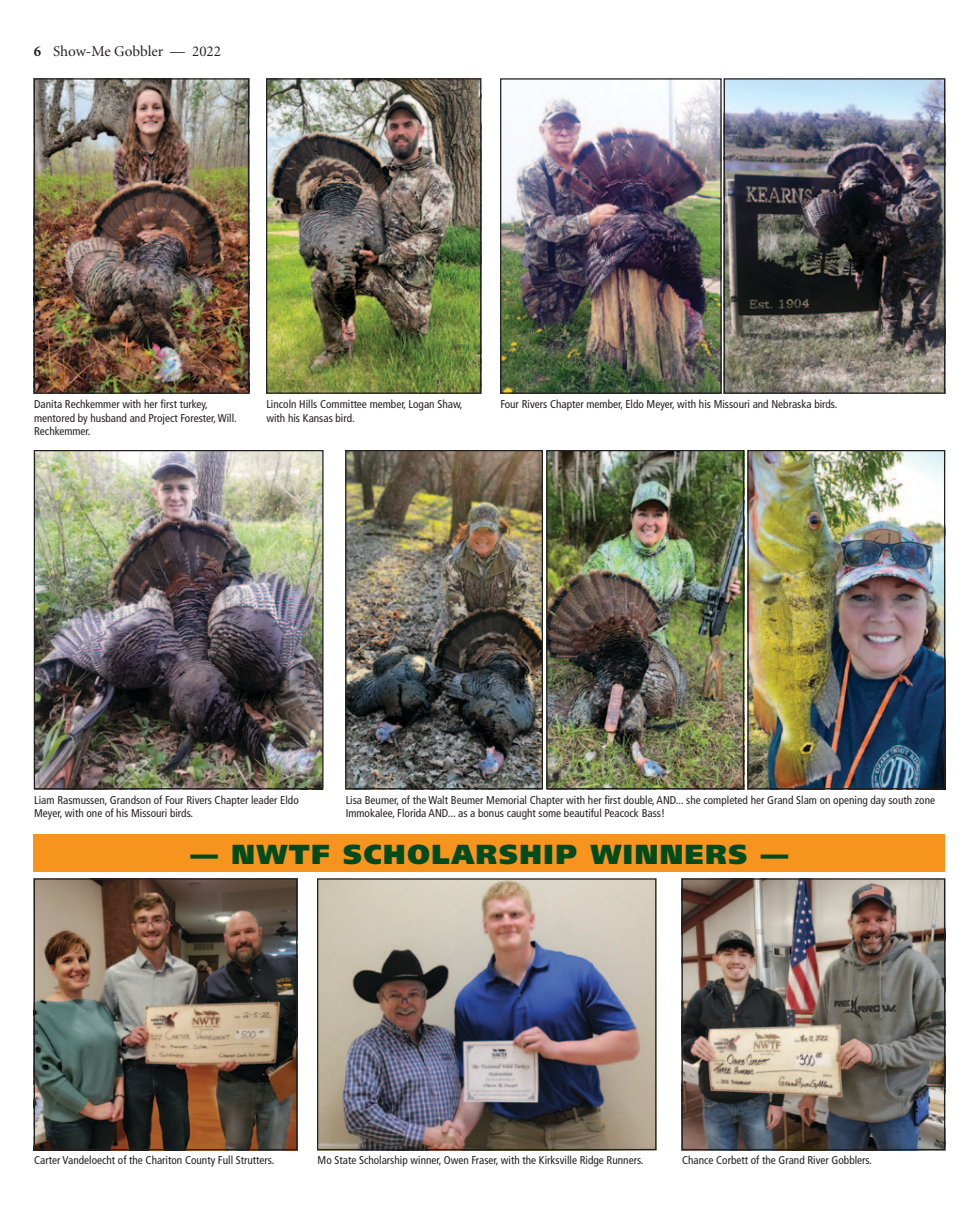
<style>
.page{position:relative;width:979px;height:1215px;background:#fff}
.page>*{position:absolute;margin:0;border:0;box-sizing:border-box;transform-origin:0 0}
.t1{font:900 27.5px "Frutiger";letter-spacing:.06em;color:#004b1c}
.t2{font:15px "Minion";color:#231f20}
.t3{font:condensed 11.25px/13.5px "Frutiger";color:#231f20}
.s1{font-weight:700}
</style>
<div class="page">
<img style="left:36px;top:80px;width:211px;height:312px">
<div style="left:34px;top:78px;width:215px;height:316px;border:1px solid #231f20"></div>
<img style="left:268px;top:80px;width:211px;height:312px">
<div style="left:266px;top:78px;width:215px;height:316px;border:1px solid #231f20"></div>
<img style="left:502px;top:80px;width:217px;height:312px">
<div style="left:500px;top:78px;width:221px;height:316px;border:1px solid #231f20"></div>
<img style="left:726px;top:80px;width:217px;height:312px">
<div style="left:724px;top:78px;width:221px;height:316px;border:1px solid #231f20"></div>
<img style="left:36px;top:880px;width:259px;height:268px">
<div style="left:34px;top:878px;width:263px;height:272px;border:1px solid #231f20"></div>
<img style="left:319px;top:880px;width:335px;height:268px">
<div style="left:317px;top:878px;width:339px;height:272px;border:1px solid #231f20"></div>
<img style="left:683px;top:880px;width:260px;height:268px">
<div style="left:681px;top:878px;width:264px;height:272px;border:1px solid #231f20"></div>
<img style="left:36px;top:452px;width:285px;height:335px">
<div style="left:34px;top:450px;width:289px;height:339px;border:1px solid #231f20"></div>
<img style="left:347px;top:452px;width:194px;height:335px">
<div style="left:345px;top:450px;width:198px;height:339px;border:1px solid #231f20"></div>
<img style="left:548px;top:452px;width:194px;height:335px">
<div style="left:546px;top:450px;width:198px;height:339px;border:1px solid #231f20"></div>
<div style="left:34px;top:834px;width:911px;height:38px;background:#f7941d"></div>
<img style="left:749px;top:452px;width:194px;height:335px">
<div style="left:747px;top:450px;width:198px;height:339px;border:1px solid #231f20"></div>
<h2 class="t2" style="left:34px;top:44px;width:189px"><span class="s1">6</span> Show-Me Gobbler — 2022</h2>
<p class="t3" style="left:34px;top:397px;width:204px">Danita Rechkemmer with her first turkey, mentored by husband and Project Forester, Will.<br>Rechkemmer.</p>
<p class="t3" style="left:266px;top:397px;width:198px">Lincoln Hills Committee member, Logan Shaw, with his Kansas bird.</p>
<p class="t3" style="left:500px;top:397px;width:338px">Four Rivers Chapter member, Eldo Meyer, with his Missouri and Nebraska birds.</p>
<p class="t3" style="left:34px;top:793px;width:266px">Liam Rasmussen, Grandson of Four Rivers Chapter leader Eldo<br>Meyer, with one of his Missouri birds.</p>
<p class="t3" style="left:346px;top:793px;width:591px">Lisa Beumer, of the Walt Beumer Memorial Chapter with her first double, AND... she completed her Grand Slam on opening day south zone<br>Immokalee, Florida AND... as a bonus caught some beautiful Peacock Bass!</p>
<h1 class="t1" style="left:191px;top:837px;width:599px">— NWTF SCHOLARSHIP WINNERS —</h1>
<p class="t3" style="left:34px;top:1154px;width:242px">Carter Vandeloecht of the Chariton County Full Strutters.</p>
<p class="t3" style="left:318px;top:1154px;width:327px">Mo State Scholarship winner, Owen Fraser, with the Kirksville Ridge Runners.</p>
<p class="t3" style="left:682px;top:1154px;width:191px">Chance Corbett of the Grand River Gobblers.</p>
</div>
